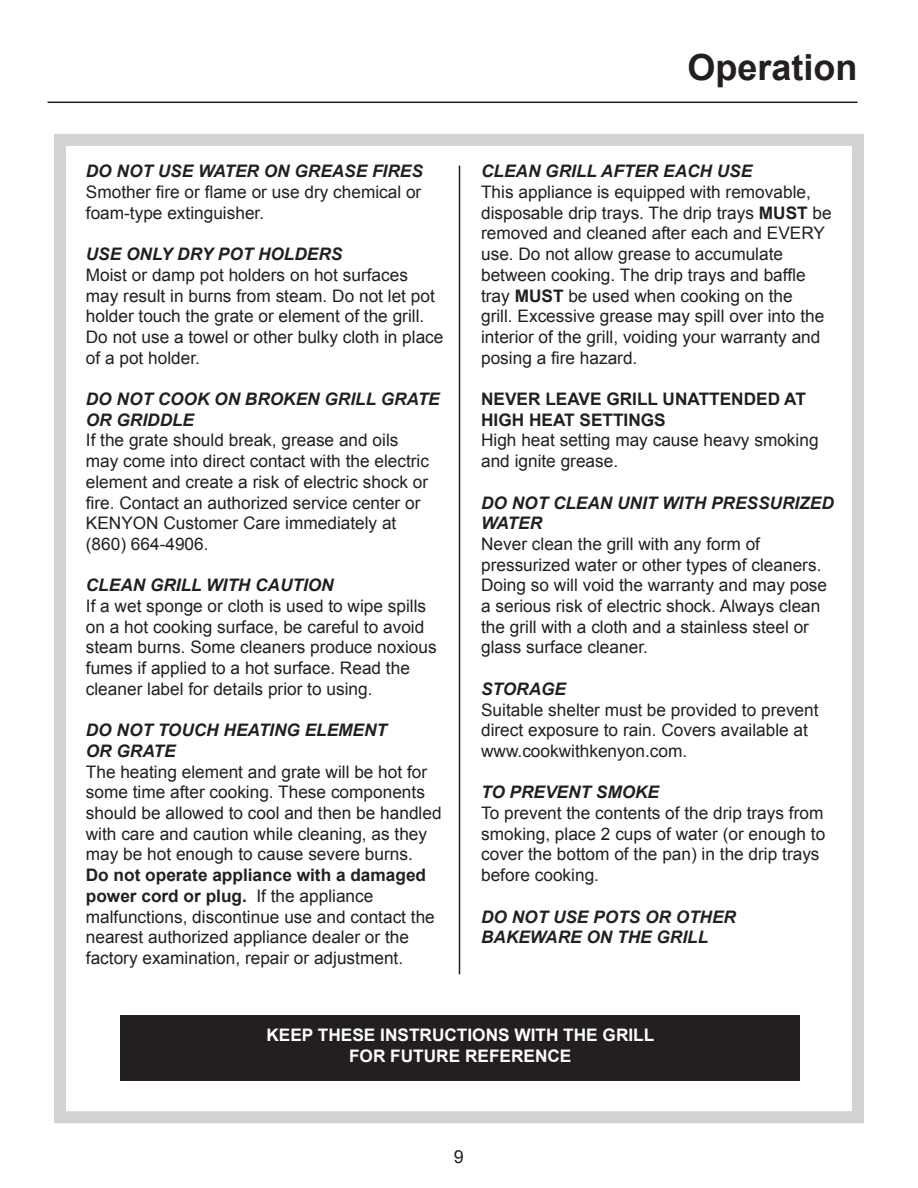
<style>
.page{position:relative;width:918px;height:1188px;background:#fff}
.page>*{position:absolute;margin:0;border:0;box-sizing:border-box;transform-origin:0 0}
.t1{font:700 36px "Arial";color:#231f20}
.t2{font:18px "Arial";color:#231f20}
.t3{font:17.25px/20.7px "Arial";color:#231f20}
.t4{font:italic 700 17.25px/20.7px "Arial";color:#231f20}
.t5{font:700 17.25px/20.7px "Arial";color:#fff;text-align:center}
.t6{font:700 17.25px/20.7px "Arial";color:#231f20}
.s1{font-weight:700}
</style>
<div class="page">
<hr style="left:48px;top:102px;width:810px;height:1px;background:#231f20">
<div style="left:54px;top:134px;width:810px;height:989px;border:12px solid #d1d2d4"></div>
<hr style="left:459px;top:166px;width:1px;height:808px;background:#231f20">
<div style="left:120px;top:1015px;width:680px;height:65px;background:#231f20"></div>
<p class="t4" style="left:86px;top:163px;width:339px">DO NOT USE WATER ON GREASE FIRES</p>
<p class="t3" style="left:86px;top:182px;width:337px">Smother fire or flame or use dry chemical or foam-type extinguisher.</p>
<p class="t4" style="left:86px;top:245px;width:258px">USE ONLY DRY POT HOLDERS</p>
<p class="t3" style="left:86px;top:266px;width:359px">Moist or damp pot holders on hot surfaces may result in burns from steam. Do not let pot holder touch the grate or element of the grill.<br>Do not use a towel or other bulky cloth in place of a pot holder.</p>
<p class="t4" style="left:86px;top:390px;width:355px">DO NOT COOK ON BROKEN GRILL GRATE<br>OR GRIDDLE</p>
<p class="t3" style="left:86px;top:432px;width:345px">If the grate should break, grease and oils may come into direct contact with the electric element and create a risk of electric shock or fire. Contact an authorized service center or KENYON Customer Care immediately at (860) 664-4906.</p>
<p class="t4" style="left:86px;top:577px;width:249px">CLEAN GRILL WITH CAUTION</p>
<p class="t3" style="left:86px;top:597px;width:352px">If a wet sponge or cloth is used to wipe spills on a hot cooking surface, be careful to avoid steam burns. Some cleaners produce noxious fumes if applied to a hot surface. Read the cleaner label for details prior to using.</p>
<p class="t4" style="left:86px;top:721px;width:303px">DO NOT TOUCH HEATING ELEMENT<br>OR GRATE</p>
<p class="t3" style="left:86px;top:763px;width:357px">The heating element and grate will be hot for some time after cooking. These components should be allowed to cool and then be handled with care and caution while cleaning, as they may be hot enough to cause severe burns.</p>
<p class="t3" style="left:86px;top:866px;width:351px"><span class="s1">Do not operate appliance with a damaged power cord or plug.</span> If the appliance malfunctions, discontinue use and contact the nearest authorized appliance dealer or the factory examination, repair or adjustment.</p>
<h1 class="t1" style="left:688px;top:54px;width:172px">Operation</h1>
<p class="t4" style="left:481px;top:163px;width:273px">CLEAN GRILL AFTER EACH USE</p>
<p class="t3" style="left:481px;top:183px;width:352px">This appliance is equipped with removable, disposable drip trays. The drip trays <span class="s1">MUST</span> be removed and cleaned after each and EVERY use. Do not allow grease to accumulate between cooking. The drip trays and baffle tray <span class="s1">MUST</span> be used when cooking on the<br>grill. Excessive grease may spill over into the interior of the grill, voiding your warranty and posing a fire hazard.</p>
<p class="t6" style="left:481px;top:390px;width:326px">NEVER LEAVE GRILL UNATTENDED AT<br>HIGH HEAT SETTINGS</p>
<p class="t3" style="left:481px;top:432px;width:339px">High heat setting may cause heavy smoking and ignite grease.</p>
<p class="t4" style="left:481px;top:494px;width:354px">DO NOT CLEAN UNIT WITH PRESSURIZED<br>WATER</p>
<p class="t3" style="left:481px;top:535px;width:348px">Never clean the grill with any form of pressurized water or other types of cleaners.<br>Doing so will void the warranty and may pose a serious risk of electric shock. Always clean the grill with a cloth and a stainless steel or glass surface cleaner.</p>
<p class="t4" style="left:481px;top:680px;width:86px">STORAGE</p>
<p class="t3" style="left:481px;top:701px;width:339px">Suitable shelter must be provided to prevent direct exposure to rain. Covers available at www.cookwithkenyon.com.</p>
<p class="t4" style="left:481px;top:784px;width:179px">TO PREVENT SMOKE</p>
<p class="t3" style="left:481px;top:804px;width:346px">To prevent the contents of the drip trays from smoking, place 2 cups of water (or enough to cover the bottom of the pan) in the drip trays before cooking.</p>
<p class="t4" style="left:481px;top:908px;width:256px">DO NOT USE POTS OR OTHER<br>BAKEWARE ON THE GRILL</p>
<p class="t5" style="left:267px;top:1026px;width:389px">KEEP THESE INSTRUCTIONS WITH THE GRILL<br>FOR FUTURE REFERENCE</p>
<p class="t2" style="left:454px;top:1149px;width:12px">9</p>
</div>
